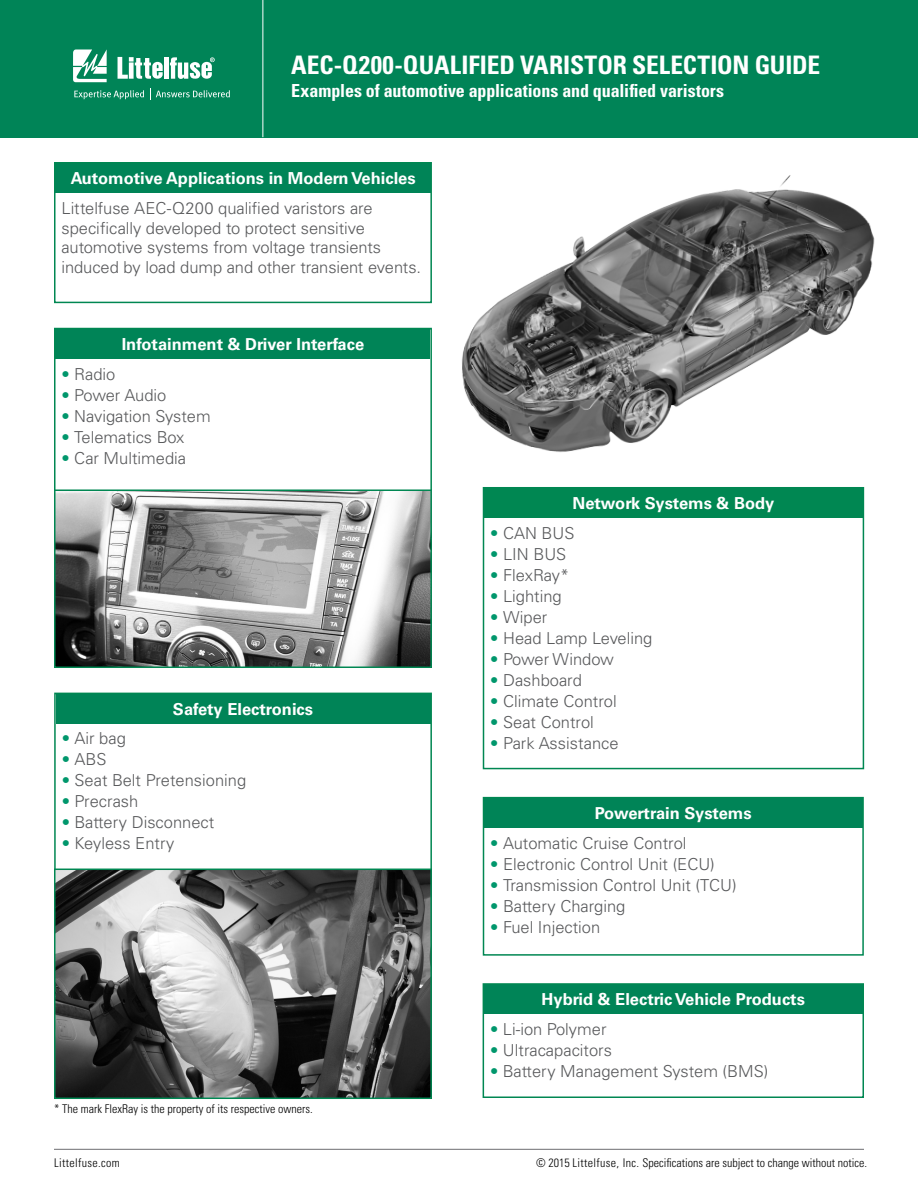
<style>
.page{position:relative;width:918px;height:1188px;background:#fff}
.page>*{position:absolute;margin:0;border:0;box-sizing:border-box;transform-origin:0 0}
.t1{font:700 condensed 25.5px "Univers LT Std";letter-spacing:-.005em;color:#fff}
.t2{font:700 condensed 18px "Univers LT Std";letter-spacing:-.005em;color:#fff}
.t3{font:300 16.5px/19.8px "Univers LT Std";color:#58595b}
.t4{font:700 16.5px "Univers LT Std";color:#fff}
.t5{font:300 condensed 12px "Univers LT Std";color:#000}
.t6{font:300 condensed 12px "Univers LT Std";letter-spacing:.03em;color:#000}
.s1{color:#00976c}
</style>
<div class="page">
<div style="left:484px;top:488px;width:379px;height:30px;background:#008752"></div>
<div style="left:483px;top:487px;width:381px;height:282px;border:2px solid #008752"></div>
<div style="left:56px;top:164px;width:375px;height:29px;background:#008457"></div>
<div style="left:54px;top:162px;width:378px;height:141px;border:2px solid #008752"></div>
<div style="left:484px;top:798px;width:378px;height:30px;background:#008457"></div>
<div style="left:483px;top:797px;width:381px;height:159px;border:2px solid #008752"></div>
<div style="left:484px;top:985px;width:378px;height:29px;background:#008457"></div>
<div style="left:483px;top:983px;width:381px;height:115px;border:2px solid #008752"></div>
<img style="left:462px;top:175px;width:413px;height:277px">
<div style="left:56px;top:694px;width:374px;height:29px;background:#008457"></div>
<div style="left:54px;top:693px;width:378px;height:195px;border:2px solid #008752"></div>
<img style="left:57px;top:872px;width:372px;height:224px">
<div style="left:54px;top:869px;width:378px;height:230px;border:2px solid #008752"></div>
<div style="left:56px;top:329px;width:374px;height:30px;background:#008457"></div>
<div style="left:54px;top:328px;width:378px;height:172px;border:2px solid #008752"></div>
<img style="left:57px;top:492px;width:372px;height:173px">
<div style="left:54px;top:489px;width:378px;height:179px;border:2px solid #008752"></div>
<div style="left:0;top:0;width:918px;height:137px;background:#008457"></div>
<svg style="left:73px;top:49px;width:34px;height:33px"></svg>
<hr style="left:164px;top:57px;width:4px;height:22px;background:#fff">
<svg style="left:170px;top:57px;width:45px;height:22px"></svg>
<svg style="left:118px;top:57px;width:45px;height:22px"></svg>
<svg style="left:74px;top:90px;width:70px;height:9px"></svg>
<svg style="left:150px;top:89px;width:80px;height:11px"></svg>
<hr style="left:262px;top:0;width:1px;height:137px;background:#fff">
<hr style="left:54px;top:1149px;width:810px;height:1px;background:#6d6e71">
<h1 class="t1" style="left:291px;top:50px;width:531px">AEC-Q200-QUALIFIED VARISTOR SELECTION GUIDE</h1>
<p class="t2" style="left:291px;top:79px;width:435px">Examples of automotive applications and qualified varistors</p>
<p class="t4" style="left:71px;top:169px;width:346px">Automotive Applications in Modern Vehicles</p>
<p class="t3" style="left:61px;top:198px;width:361px">Littelfuse AEC-Q200 qualified varistors are specifically developed to protect sensitive automotive systems from voltage transients induced by load dump and other transient events.</p>
<p class="t4" style="left:122px;top:334px;width:244px">Infotainment &amp; Driver Interface</p>
<p class="t3" style="left:61px;top:364px;width:55px"><span class="s1">•</span> Radio</p>
<p class="t3" style="left:61px;top:385px;width:106px"><span class="s1">•</span> Power Audio</p>
<p class="t3" style="left:61px;top:406px;width:151px"><span class="s1">•</span> Navigation System</p>
<p class="t3" style="left:61px;top:427px;width:125px"><span class="s1">•</span> Telematics Box</p>
<p class="t3" style="left:61px;top:448px;width:126px"><span class="s1">•</span> Car Multimedia</p>
<p class="t4" style="left:173px;top:699px;width:142px">Safety Electronics</p>
<p class="t3" style="left:62px;top:729px;width:66px"><span class="s1">•</span> Air bag</p>
<p class="t3" style="left:62px;top:750px;width:46px"><span class="s1">•</span> ABS</p>
<p class="t3" style="left:62px;top:771px;width:186px"><span class="s1">•</span> Seat Belt Pretensioning</p>
<p class="t3" style="left:62px;top:792px;width:78px"><span class="s1">•</span> Precrash</p>
<p class="t3" style="left:62px;top:813px;width:154px"><span class="s1">•</span> Battery Disconnect</p>
<p class="t3" style="left:62px;top:834px;width:114px"><span class="s1">•</span> Keyless Entry</p>
<p class="t5" style="left:54px;top:1101px;width:260px">* The mark FlexRay is the property of its respective owners.</p>
<p class="t4" style="left:573px;top:494px;width:203px">Network Systems &amp; Body</p>
<p class="t3" style="left:490px;top:523px;width:86px"><span class="s1">•</span> CAN BUS</p>
<p class="t3" style="left:490px;top:544px;width:78px"><span class="s1">•</span> LIN BUS</p>
<p class="t3" style="left:490px;top:565px;width:80px"><span class="s1">•</span> FlexRay*</p>
<p class="t3" style="left:490px;top:586px;width:73px"><span class="s1">•</span> Lighting</p>
<p class="t3" style="left:490px;top:607px;width:59px"><span class="s1">•</span> Wiper</p>
<p class="t3" style="left:490px;top:628px;width:164px"><span class="s1">•</span> Head Lamp Leveling</p>
<p class="t3" style="left:490px;top:649px;width:125px"><span class="s1">•</span> Power Window</p>
<p class="t3" style="left:490px;top:670px;width:93px"><span class="s1">•</span> Dashboard</p>
<p class="t3" style="left:490px;top:691px;width:128px"><span class="s1">•</span> Climate Control</p>
<p class="t3" style="left:490px;top:712px;width:105px"><span class="s1">•</span> Seat Control</p>
<p class="t3" style="left:490px;top:733px;width:130px"><span class="s1">•</span> Park Assistance</p>
<p class="t4" style="left:595px;top:804px;width:158px">Powertrain Systems</p>
<p class="t3" style="left:490px;top:833px;width:198px"><span class="s1">•</span> Automatic Cruise Control</p>
<p class="t3" style="left:490px;top:854px;width:226px"><span class="s1">•</span> Electronic Control Unit (ECU)</p>
<p class="t3" style="left:490px;top:875px;width:248px"><span class="s1">•</span> Transmission Control Unit (TCU)</p>
<p class="t3" style="left:490px;top:896px;width:137px"><span class="s1">•</span> Battery Charging</p>
<p class="t3" style="left:490px;top:917px;width:112px"><span class="s1">•</span> Fuel Injection</p>
<p class="t4" style="left:542px;top:990px;width:265px">Hybrid &amp; Electric Vehicle Products</p>
<p class="t3" style="left:490px;top:1019px;width:118px"><span class="s1">•</span> Li-ion Polymer</p>
<p class="t3" style="left:490px;top:1040px;width:123px"><span class="s1">•</span> Ultracapacitors</p>
<p class="t3" style="left:490px;top:1061px;width:280px"><span class="s1">•</span> Battery Management System (BMS)</p>
<p class="t6" style="left:54px;top:1156px;width:67px">Littelfuse.com</p>
<p class="t5" style="left:536px;top:1156px;width:332px">© 2015 Littelfuse, Inc. Specifications are subject to change without notice.</p>
</div>
